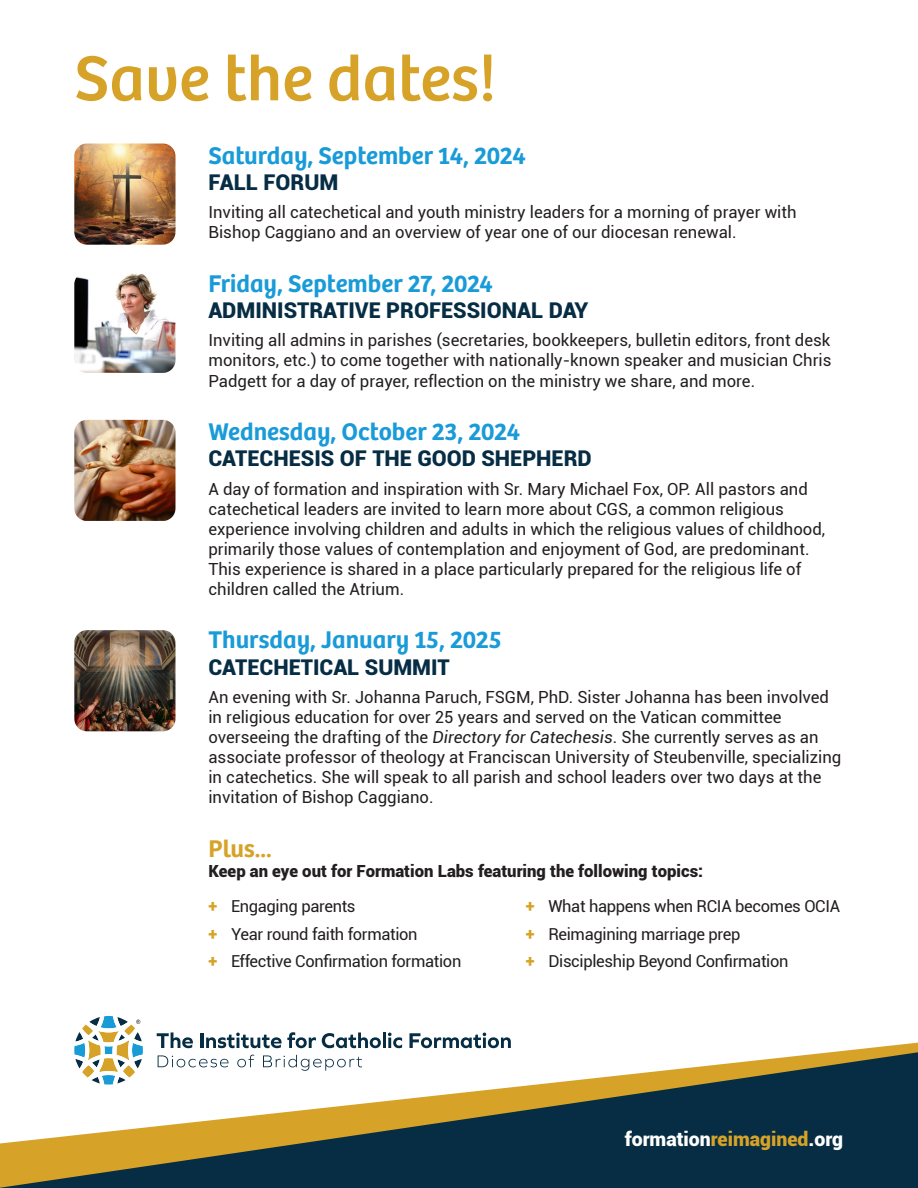
<style>
.page{position:relative;width:918px;height:1188px;background:#fff}
.page>*{position:absolute;margin:0;border:0;box-sizing:border-box;transform-origin:0 0}
.t1{font:65.85px "Bree";color:#d6a328}
.t2{font:600 25.05px "Bree";color:#199bd8}
.t3{font:600 25.05px "Bree";color:#d6a328}
.t4{font:900 21.75px "Roboto";color:#062d44}
.t5{font:900 19.5px "Roboto";color:#fff}
.t6{font:16.65px/20.1px "Roboto";color:#231f20}
.t7{font:900 16.65px "Roboto";color:#231f20}
.t8{font:16.5px "Roboto";letter-spacing:-.02em;color:#231f20}
.s1{font-style:italic}
.s2{font-weight:900;color:#d6a328}
.s3{color:#d6a328}
</style>
<div class="page">
<svg style="left:0;top:1052px;width:918px;height:136px;fill:#062d44"></svg>
<svg style="left:74px;top:1016px;width:69px;height:69px"></svg>
<svg style="left:157px;top:1032px;width:36px;height:16px"></svg>
<hr style="left:200px;top:1033px;width:3px;height:15px;background:#062d44">
<svg style="left:206px;top:1032px;width:110px;height:16px"></svg>
<svg style="left:322px;top:1032px;width:59px;height:16px"></svg>
<hr style="left:383px;top:1032px;width:3px;height:16px;background:#062d44">
<svg style="left:388px;top:1033px;width:14px;height:15px"></svg>
<svg style="left:409px;top:1033px;width:102px;height:15px"></svg>
<svg style="left:158px;top:1055px;width:71px;height:12px"></svg>
<svg style="left:237px;top:1055px;width:17px;height:12px"></svg>
<svg style="left:263px;top:1055px;width:99px;height:16px"></svg>
<img style="left:74px;top:144px;width:102px;height:101px">
<img style="left:74px;top:273px;width:102px;height:100px">
<img style="left:74px;top:420px;width:102px;height:101px">
<img style="left:74px;top:630px;width:102px;height:101px">
<p class="t1" style="left:74px;top:28px;width:423px">Save the dates!</p>
<p class="t2" style="left:208px;top:136px;width:319px">Saturday, September 14, 2024</p>
<p class="t4" style="left:208px;top:167px;width:132px">FALL FORUM</p>
<p class="t6" style="left:208px;top:202px;width:590px">Inviting all catechetical and youth ministry leaders for a morning of prayer with<br>Bishop Caggiano and an overview of year one of our diocesan renewal.</p>
<p class="t2" style="left:208px;top:264px;width:286px">Friday, September 27, 2024</p>
<p class="t4" style="left:208px;top:295px;width:381px">ADMINISTRATIVE PROFESSIONAL DAY</p>
<p class="t6" style="left:208px;top:330px;width:625px;text-align:justify">Inviting all admins in parishes (secretaries, bookkeepers, bulletin editors, front desk monitors, etc.) to come together with nationally-known speaker and musician Chris Padgett for a day of prayer, reflection on the ministry we share, and more.</p>
<p class="t2" style="left:208px;top:412px;width:313px">Wednesday, October 23, 2024</p>
<p class="t4" style="left:208px;top:443px;width:385px">CATECHESIS OF THE GOOD SHEPHERD</p>
<p class="t6" style="left:208px;top:478px;width:618px">A day of formation and inspiration with Sr. Mary Michael Fox, OP. All pastors and catechetical leaders are invited to learn more about CGS, a common religious experience involving children and adults in which the religious values of childhood, primarily those values of contemplation and enjoyment of God, are predominant.<br>This experience is shared in a place particularly prepared for the religious life of children called the Atrium.</p>
<p class="t2" style="left:208px;top:621px;width:295px">Thursday, January 15, 2025</p>
<p class="t4" style="left:208px;top:651px;width:243px">CATECHETICAL SUMMIT</p>
<p class="t6" style="left:208px;top:686px;width:635px">An evening with Sr. Johanna Paruch, FSGM, PhD. Sister Johanna has been involved in religious education for over 25 years and served on the Vatican committee overseeing the drafting of the <span class="s1">Directory for Catechesis</span>. She currently serves as an associate professor of theology at Franciscan University of Steubenville, specializing in catechetics. She will speak to all parish and school leaders over two days at the invitation of Bishop Caggiano.</p>
<p class="t3" style="left:208px;top:829px;width:65px">Plus...</p>
<p class="t7" style="left:208px;top:859px;width:496px">Keep an eye out for Formation Labs featuring the following topics:</p>
<p class="t8" style="left:208px;top:895px;width:149px"><span class="s2">+</span> Engaging parents</p>
<p class="t8" style="left:208px;top:922px;width:211px"><span class="s2">+</span> Year round faith formation</p>
<p class="t8" style="left:208px;top:949px;width:254px"><span class="s2">+</span> Effective Confirmation formation</p>
<p class="t8" style="left:526px;top:895px;width:316px"><span class="s2">+</span> What happens when RCIA becomes OCIA</p>
<p class="t8" style="left:526px;top:922px;width:216px"><span class="s2">+</span> Reimagining marriage prep</p>
<p class="t8" style="left:526px;top:949px;width:264px"><span class="s2">+</span> Discipleship Beyond Confirmation</p>
<p class="t5" style="left:625px;top:1126px;width:220px">formation<span class="s3">reimagined</span>.org</p>
</div>
